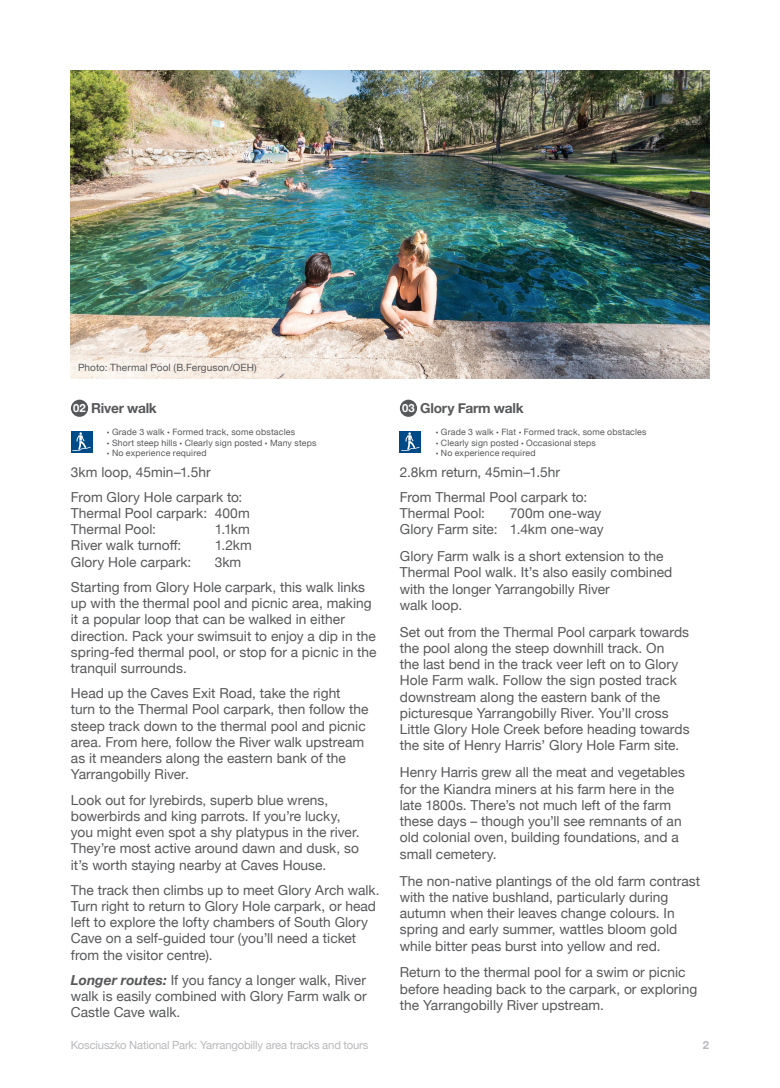
<style>
.page{position:relative;width:780px;height:1088px;background:#fff}
.page>*{position:absolute;margin:0;border:0;box-sizing:border-box;transform-origin:0 0}
.BODY_COPY{font:13.75px/16.2px "Helvetica Neue";color:#57585a}
.BoldSecondaryHeading{font:700 13.75px "Helvetica Neue";letter-spacing:-.015em;color:#57585a}
.BODY_COPY-2{font:700 13.75px "Helvetica Neue";letter-spacing:-.02em;color:#57585a}
.t1{font:11.25px "Helvetica Neue";letter-spacing:-.015em;color:#b8b9bc}
.SUBHEADER_-_H3{font:700 11.25px "Helvetica Neue";color:#fff}
.t2{font:700 11.25px "Helvetica Neue";color:#b8b9bc}
.t3{font:10px "Helvetica Neue";letter-spacing:.015em;color:#57585a}
.BODY_COPY-3{font:8.75px "Helvetica Neue";letter-spacing:.02em;color:#57585a}
.s1{font-size:4.38px}
.s2{font-weight:700;font-style:italic}
</style>
<div class="page">
<div style="left:71px;top:400px;width:17px;height:17px;background:#57585a;border-radius:50%"></div>
<div style="left:71px;top:431px;width:21px;height:21px;background:#004a87"></div>
<svg style="left:72px;top:432px;width:19px;height:19px"></svg>
<img style="left:71px;top:71px;width:638px;height:307px">
<div style="left:400px;top:400px;width:17px;height:17px;background:#57585a;border-radius:50%"></div>
<div style="left:400px;top:431px;width:21px;height:21px;background:#004a87"></div>
<svg style="left:401px;top:432px;width:18px;height:19px"></svg>
<p class="t3" style="left:78px;top:360px;width:180px">Photo: Thermal Pool (B.Ferguson/OEH)</p>
<h3 class="SUBHEADER_-_H3" style="left:73px;top:399px;width:14px">02</h3>
<p class="BODY_COPY-2" style="left:91px;top:397px;width:67px">River walk</p>
<p class="BODY_COPY-3" style="left:107px;top:426px;width:190px"><span class="s1">●</span> Grade 3 walk <span class="s1">●</span> Formed track, some obstacles</p>
<p class="BODY_COPY-3" style="left:107px;top:436px;width:211px"><span class="s1">●</span> Short steep hills <span class="s1">●</span> Clearly sign posted <span class="s1">●</span> Many steps</p>
<p class="BODY_COPY-3" style="left:107px;top:447px;width:101px"><span class="s1">●</span> No experience required</p>
<p class="BODY_COPY" style="left:71px;top:464px;width:141px">3km loop, 45min–1.5hr</p>
<p class="BODY_COPY" style="left:71px;top:489px;width:180px">From Glory Hole carpark to:<br>Thermal Pool carpark: 400m<br>Thermal Pool:</p>
<p class="BODY_COPY" style="left:215px;top:522px;width:37px">1.1km</p>
<p class="BODY_COPY" style="left:71px;top:538px;width:112px">River walk turnoff:</p>
<p class="BODY_COPY" style="left:215px;top:538px;width:39px">1.2km</p>
<p class="BODY_COPY" style="left:71px;top:554px;width:122px">Glory Hole carpark:</p>
<p class="BODY_COPY" style="left:215px;top:554px;width:28px">3km</p>
<p class="BODY_COPY" style="left:71px;top:579px;width:307px">Starting from Glory Hole carpark, this walk links up with the thermal pool and picnic area, making it a popular loop that can be walked in either direction. Pack your swimsuit to enjoy a dip in the spring-fed thermal pool, or stop for a picnic in the tranquil surrounds.</p>
<p class="BODY_COPY" style="left:71px;top:686px;width:299px">Head up the Caves Exit Road, take the right<br>turn to the Thermal Pool carpark, then follow the steep track down to the thermal pool and picnic area. From here, follow the River walk upstream as it meanders along the eastern bank of the Yarrangobilly River.</p>
<p class="BODY_COPY" style="left:71px;top:792px;width:290px">Look out for lyrebirds, superb blue wrens, bowerbirds and king parrots. If you’re lucky, you might even spot a shy platypus in the river.<br>They’re most active around dawn and dusk, so it’s worth staying nearby at Caves House.</p>
<p class="BODY_COPY" style="left:71px;top:882px;width:310px">The track then climbs up to meet Glory Arch walk.<br>Turn right to return to Glory Hole carpark, or head left to explore the lofty chambers of South Glory Cave on a self-guided tour (you’ll need a ticket from the visitor centre).</p>
<p class="BODY_COPY" style="left:71px;top:972px;width:297px;text-align:justify"><span class="s2">Longer routes:</span> If you fancy a longer walk, River walk is easily combined with Glory Farm walk or Castle Cave walk.</p>
<h3 class="SUBHEADER_-_H3" style="left:402px;top:399px;width:14px">03</h3>
<h4 class="BoldSecondaryHeading" style="left:420px;top:397px;width:105px">Glory Farm walk</h4>
<p class="BODY_COPY-3" style="left:436px;top:426px;width:212px"><span class="s1">●</span> Grade 3 walk <span class="s1">●</span> Flat <span class="s1">●</span> Formed track, some obstacles</p>
<p class="BODY_COPY-3" style="left:436px;top:436px;width:162px"><span class="s1">●</span> Clearly sign posted <span class="s1">●</span> Occasional steps</p>
<p class="BODY_COPY-3" style="left:436px;top:447px;width:101px"><span class="s1">●</span> No experience required</p>
<p class="BODY_COPY" style="left:400px;top:464px;width:162px">2.8km return, 45min–1.5hr</p>
<p class="BODY_COPY" style="left:400px;top:489px;width:189px">From Thermal Pool carpark to:<br>Thermal Pool:</p>
<p class="BODY_COPY" style="left:400px;top:506px;width:205px;text-align:right">700m one-way<br>Glory Farm site: 1.4km one-way</p>
<p class="BODY_COPY" style="left:400px;top:549px;width:274px">Glory Farm walk is a short extension to the Thermal Pool walk. It’s also easily combined with the longer Yarrangobilly River<br>walk loop.</p>
<p class="BODY_COPY" style="left:400px;top:624px;width:291px">Set out from the Thermal Pool carpark towards the pool along the steep downhill track. On<br>the last bend in the track veer left on to Glory Hole Farm walk. Follow the sign posted track downstream along the eastern bank of the picturesque Yarrangobilly River. You’ll cross Little Glory Hole Creek before heading towards the site of Henry Harris’ Glory Hole Farm site.</p>
<p class="BODY_COPY" style="left:400px;top:765px;width:287px">Henry Harris grew all the meat and vegetables for the Kiandra miners at his farm here in the late 1800s. There’s not much left of the farm these days – though you’ll see remnants of an old colonial oven, building foundations, and a small cemetery.</p>
<p class="BODY_COPY" style="left:400px;top:873px;width:302px">The non-native plantings of the old farm contrast with the native bushland, particularly during autumn when their leaves change colours. In spring and early summer, wattles bloom gold while bitter peas burst into yellow and red.</p>
<p class="BODY_COPY" style="left:400px;top:965px;width:299px">Return to the thermal pool for a swim or picnic before heading back to the carpark, or exploring the Yarrangobilly River upstream.</p>
<p class="t1" style="left:71px;top:1037px;width:299px">Kosciuszko National Park: Yarrangobilly area tracks and tours</p>
<p class="t2" style="left:702px;top:1036px;width:8px">2</p>
</div>
